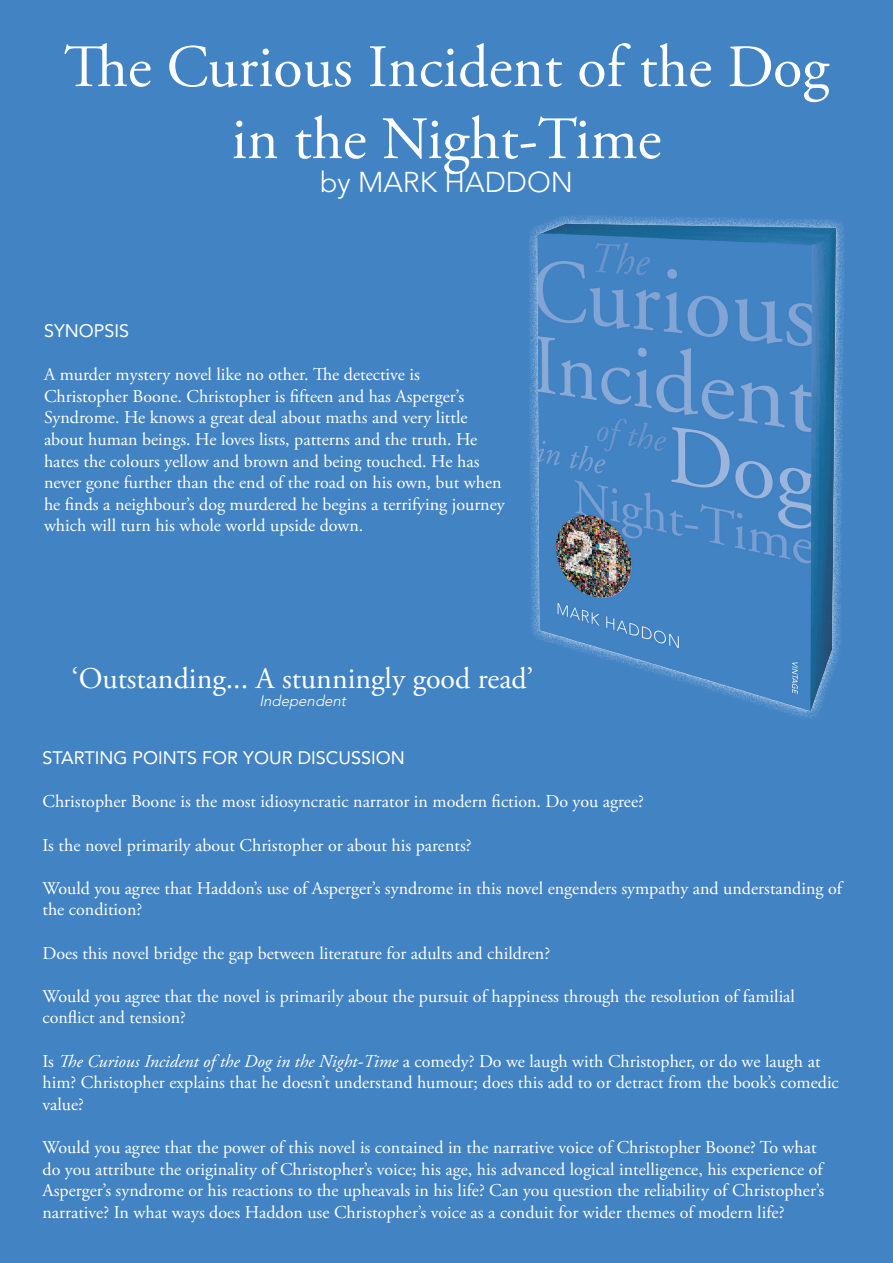
<style>
.page{position:relative;width:893px;height:1263px;background:#4283c4}
.page>*{position:absolute;margin:0;border:0;box-sizing:border-box;transform-origin:0 0}
.t1{font:60px/72px "Adobe Garamond Pro";color:#fff;text-align:center}
.t2{font:30px "Adobe Garamond Pro";color:#fff}
.t3{font:300 28.5px "Avenir";color:#fff}
.t4{font:18px/21.6px "Adobe Garamond Pro";color:#fff}
.t5{font:18px "Avenir";color:#fff}
.t6{font:italic 300 15px "Avenir";color:#fff}
.s1{font-style:italic}
</style>
<div class="page">
<div style="left:528px;top:214px;width:317px;height:506px;background:#fff;opacity:.75"></div>
<img style="left:537px;top:224px;width:297px;height:489px">
<p class="t1" style="left:64px;top:33px;width:766px">The Curious Incident of the Dog in the Night-Time</p>
<p class="t3" style="left:320px;top:166px;width:254px">by MARK HADDON</p>
<p class="t5" style="left:44px;top:320px;width:87px">SYNOPSIS</p>
<p class="t4" style="left:44px;top:364px;width:462px">A murder mystery novel like no other. The detective is Christopher Boone. Christopher is fifteen and has Asperger’s Syndrome. He knows a great deal about maths and very little about human beings. He loves lists, patterns and the truth. He hates the colours yellow and brown and being touched. He has never gone further than the end of the road on his own, but when he finds a neighbour’s dog murdered he begins a terrifying journey which will turn his whole world upside down.</p>
<p class="t2" style="left:72px;top:660px;width:463px">‘Outstanding... A stunningly good read’</p>
<p class="t6" style="left:259px;top:692px;width:91px">Independent</p>
<p class="t5" style="left:43px;top:747px;width:364px">STARTING POINTS FOR YOUR DISCUSSION</p>
<p class="t4" style="left:43px;top:791px;width:603px">Christopher Boone is the most idiosyncratic narrator in modern fiction. Do you agree?</p>
<p class="t4" style="left:43px;top:835px;width:431px">Is the novel primarily about Christopher or about his parents?</p>
<p class="t4" style="left:43px;top:878px;width:801px">Would you agree that Haddon’s use of Asperger’s syndrome in this novel engenders sympathy and understanding of the condition?</p>
<p class="t4" style="left:43px;top:943px;width:509px">Does this novel bridge the gap between literature for adults and children?</p>
<p class="t4" style="left:43px;top:986px;width:754px">Would you agree that the novel is primarily about the pursuit of happiness through the resolution of familial conflict and tension?</p>
<p class="t4" style="left:43px;top:1051px;width:798px">Is <span class="s1">The Curious Incident of the Dog in the Night-Time</span> a comedy? Do we laugh with Christopher, or do we laugh at him? Christopher explains that he doesn’t understand humour; does this add to or detract from the book’s comedic value?</p>
<p class="t4" style="left:43px;top:1137px;width:783px">Would you agree that the power of this novel is contained in the narrative voice of Christopher Boone? To what do you attribute the originality of Christopher’s voice; his age, his advanced logical intelligence, his experience of Asperger’s syndrome or his reactions to the upheavals in his life? Can you question the reliability of Christopher’s narrative? In what ways does Haddon use Christopher’s voice as a conduit for wider themes of modern life?</p>
</div>
